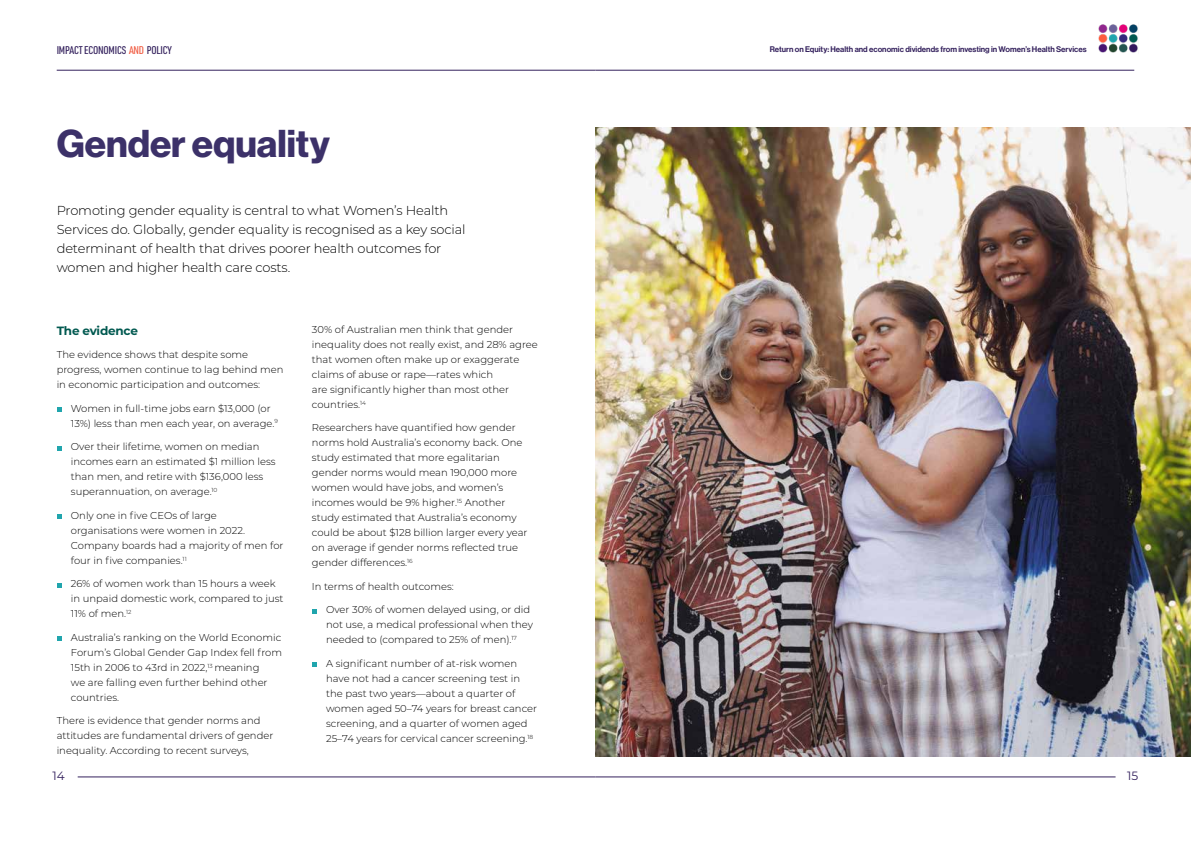
<style>
.page{position:relative;width:1191px;height:842px;background:#fff}
.page>*{position:absolute;margin:0;border:0;box-sizing:border-box;transform-origin:0 0}
.t1{font:38px "N Haas Grotesk DS Pro 75 Bd";color:#3c3169}
.t2{font:300 13px/19px "Montserrat";letter-spacing:-.01em;color:#000}
.t3{font:700 12px "Montserrat";letter-spacing:-.02em;color:#005950}
.t4{font:12px "Montserrat";color:#34215d}
.t5{font:500 11px "URWDIN Cond";letter-spacing:-.02em;color:#34215d}
.t6{font:300 10px/15px "Montserrat";color:#000}
.t7{font:8px "N Haas Grotesk DS Pro 65 Md";color:#34215d}
.s1{color:#f15d43}
</style>
<div class="page">
<hr style="left:595px;top:777px;width:520px;height:1px;background:#34215d">
<hr style="left:78px;top:777px;width:517px;height:1px;background:#34215d">
<hr style="left:595px;top:70px;width:539px;height:1px;background:#34215d">
<hr style="left:57px;top:70px;width:538px;height:1px;background:#34215d">
<img style="left:1098px;top:24px;width:40px;height:29px">
<svg style="left:57px;top:407px;width:4px;height:5px"></svg>
<svg style="left:57px;top:446px;width:4px;height:4px"></svg>
<svg style="left:57px;top:514px;width:4px;height:5px"></svg>
<svg style="left:57px;top:583px;width:4px;height:4px"></svg>
<svg style="left:57px;top:636px;width:4px;height:5px"></svg>
<svg style="left:312px;top:609px;width:4px;height:4px"></svg>
<svg style="left:312px;top:662px;width:4px;height:5px"></svg>
<img style="left:595px;top:128px;width:596px;height:629px">
<p class="t5" style="left:57px;top:43px;width:117px">IMPACT ECONOMICS <span class="s1">AND</span> POLICY</p>
<p class="t7" style="left:769px;top:45px;width:318px">Return on Equity: Health and economic dividends from investing in Women’s Health Services</p>
<h1 class="t1" style="left:57px;top:121px;width:275px">Gender equality</h1>
<h2 class="t2" style="left:57px;top:201px;width:410px">Promoting gender equality is central to what Women’s Health Services do. Globally, gender equality is recognised as a key social determinant of health that drives poorer health outcomes for women and higher health care costs.</h2>
<p class="t3" style="left:57px;top:322px;width:83px">The evidence</p>
<p class="t6" style="left:57px;top:347px;width:228px">The evidence shows that despite some progress, women continue to lag behind men in economic participation and outcomes:</p>
<p class="t6" style="left:71px;top:400px;width:209px">Women in full-time jobs earn $13,000 (or<br>13%) less than men each year, on average.<sup>9</sup></p>
<p class="t6" style="left:71px;top:439px;width:206px">Over their lifetime, women on median incomes earn an estimated $1 million less than men, and retire with $136,000 less superannuation, on average.<sup>10</sup></p>
<p class="t6" style="left:71px;top:507px;width:214px">Only one in five CEOs of large organisations were women in 2022.<br>Company boards had a majority of men for four in five companies.<sup>11</sup></p>
<p class="t6" style="left:71px;top:576px;width:214px">26% of women work than 15 hours a week in unpaid domestic work, compared to just<br>11% of men.<sup>12</sup></p>
<p class="t6" style="left:71px;top:629px;width:213px">Australia’s ranking on the World Economic Forum’s Global Gender Gap Index fell from 15th in 2006 to 43rd in 2022,<sup>13</sup> meaning<br>we are falling even further behind other countries.</p>
<p class="t6" style="left:57px;top:713px;width:218px">There is evidence that gender norms and attitudes are fundamental drivers of gender inequality. According to recent surveys,</p>
<p class="t6" style="left:312px;top:321px;width:227px">30% of Australian men think that gender inequality does not really exist, and 28% agree that women often make up or exaggerate claims of abuse or rape—rates which<br>are significantly higher than most other countries.<sup>14</sup></p>
<p class="t6" style="left:312px;top:420px;width:217px">Researchers have quantified how gender norms hold Australia’s economy back. One study estimated that more egalitarian gender norms would mean 190,000 more women would have jobs, and women’s incomes would be 9% higher.<sup>15</sup> Another study estimated that Australia’s economy could be about $128 billion larger every year on average if gender norms reflected true gender differences.<sup>16</sup></p>
<p class="t6" style="left:312px;top:578px;width:143px">In terms of health outcomes:</p>
<p class="t6" style="left:326px;top:602px;width:208px">Over 30% of women delayed using, or did not use, a medical professional when they needed to (compared to 25% of men).<sup>17</sup></p>
<p class="t6" style="left:326px;top:655px;width:212px">A significant number of at-risk women have not had a cancer screening test in the past two years—about a quarter of women aged 50–74 years for breast cancer screening, and a quarter of women aged 25–74 years for cervical cancer screening.<sup>18</sup></p>
<p class="t4" style="left:52px;top:768px;width:14px">14</p>
<p class="t4" style="left:1127px;top:768px;width:13px">15</p>
</div>
